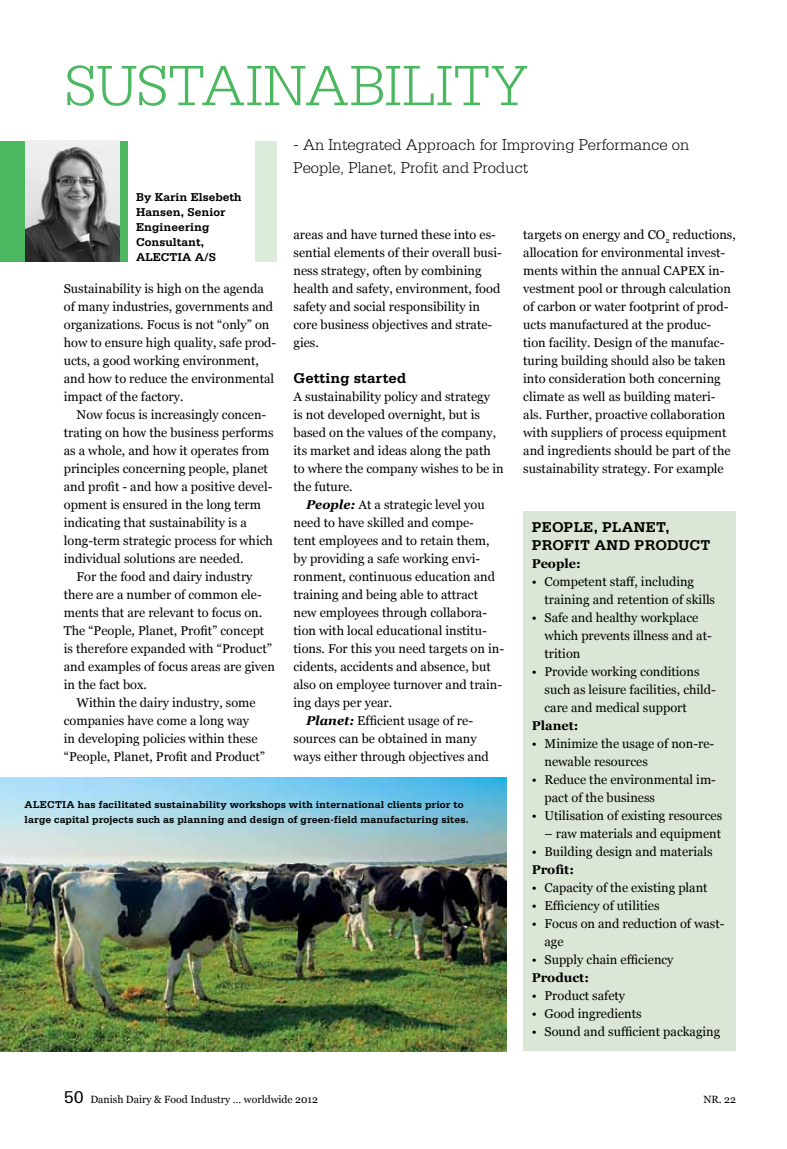
<style>
.page{position:relative;width:787px;height:1149px;background:#fff}
.page>*{position:absolute;margin:0;border:0;box-sizing:border-box;transform-origin:0 0}
.t1{font:300 60px "Serifa";color:#4bb861}
.t2{font:300 16.5px/22.5px "Serifa";color:#000}
.t3{font:700 15px "Serifa";letter-spacing:.005em;color:#000}
.t4{font:12.75px/18px "Georgia";color:#000}
.t5{font:700 12.75px "Georgia";color:#000}
.t6{font:700 12px/15px "Serifa";color:#000}
.t7{font:700 10.5px/15px "Serifa";letter-spacing:.01em;color:#000}
.t8{font:10.5px "Georgia";color:#000}
.s1{font-weight:700;font-style:italic}
.s2{font-family:"Serifa";font-size:18px}
</style>
<div class="page">
<img style="left:0;top:777px;width:506px;height:273px">
<div style="left:0;top:141px;width:128px;height:120px;background:#4bb861"></div>
<img style="left:26px;top:141px;width:93px;height:120px">
<div style="left:255px;top:141px;width:21px;height:120px;background:#dbedda"></div>
<div style="left:523px;top:511px;width:213px;height:539px;background:#dae7d6"></div>
<h1 class="t1" style="left:64px;top:52px;width:70px">Sustaina</h1>
<h1 class="t1" style="left:350px;top:52px;width:65px">bility</h1>
<p class="t2" style="left:293px;top:133px;width:397px">- An Integrated Approach for Improving Performance on<br>People, Planet, Profit and Product</p>
<p class="t6" style="left:136px;top:189px;width:107px">By Karin Elsebeth<br>Hansen, Senior<br>Engineering<br>Consultant,<br>ALECTIA A/S</p>
<p class="t4" style="left:64px;top:279px;width:214px">Sustainability is high on the agenda of many industries, governments and organizations. Focus is not “only” on how to ensure high quality, safe prod&shy;ucts, a good working environment, and how to reduce the environmental impact of the factory.</p>
<p class="t4" style="left:77px;top:405px;width:191px">Now focus is increasingly concen-</p>
<p class="t4" style="left:64px;top:423px;width:211px">trating on how the business performs</p>
<p class="t4" style="left:64px;top:441px;width:207px">as a whole, and how it operates from</p>
<p class="t4" style="left:64px;top:459px;width:206px">principles concerning people, planet</p>
<p class="t4" style="left:64px;top:477px;width:210px">and profit - and how a positive devel-</p>
<p class="t4" style="left:64px;top:495px;width:199px">opment is ensured in the long term</p>
<p class="t4" style="left:64px;top:513px;width:185px">indicating that sustainability is a</p>
<p class="t4" style="left:64px;top:531px;width:211px">long-term strategic process for which</p>
<p class="t4" style="left:64px;top:549px;width:181px">individual solutions are needed.</p>
<p class="t4" style="left:77px;top:567px;width:177px">For the food and dairy industry</p>
<p class="t4" style="left:64px;top:585px;width:199px">there are a number of common ele-</p>
<p class="t4" style="left:64px;top:603px;width:200px">ments that are relevant to focus on.</p>
<p class="t4" style="left:64px;top:621px;width:202px">The “People, Planet, Profit” concept</p>
<p class="t4" style="left:64px;top:639px;width:210px">is therefore expanded with “Product”</p>
<p class="t4" style="left:64px;top:657px;width:213px">and examples of focus areas are given</p>
<p class="t4" style="left:64px;top:675px;width:85px">in the fact box.</p>
<p class="t4" style="left:77px;top:693px;width:181px">Within the dairy industry, some</p>
<p class="t4" style="left:64px;top:711px;width:187px">companies have come a long way</p>
<p class="t4" style="left:64px;top:729px;width:195px">in developing policies within these</p>
<p class="t4" style="left:64px;top:747px;width:203px">“People, Planet, Profit and Product”</p>
<p class="t4" style="left:293px;top:225px;width:210px">areas and have turned these into es&shy;sential elements of their overall busi&shy;ness strategy, often by combining health and safety, environment, food safety and social responsibility in core business objectives and strate&shy;gies.</p>
<p class="t3" style="left:293px;top:369px;width:114px">Getting started</p>
<p class="t4" style="left:293px;top:387px;width:212px">A sustainability policy and strategy<br>is not developed overnight, but is based on the values of the company, its market and ideas along the path to where the company wishes to be in the future.</p>
<p class="t4" style="left:306px;top:495px;width:180px"><span class="s1">People:</span> At a strategic level you</p>
<p class="t4" style="left:293px;top:513px;width:182px">need to have skilled and compe-</p>
<p class="t4" style="left:293px;top:531px;width:197px">tent employees and to retain them,</p>
<p class="t4" style="left:293px;top:549px;width:188px">by providing a safe working envi-</p>
<p class="t4" style="left:293px;top:567px;width:203px">ronment, continuous education and</p>
<p class="t4" style="left:293px;top:585px;width:186px">training and being able to attract</p>
<p class="t4" style="left:293px;top:603px;width:195px">new employees through collabora-</p>
<p class="t4" style="left:293px;top:621px;width:195px">tion with local educational institu-</p>
<p class="t4" style="left:293px;top:639px;width:212px">tions. For this you need targets on in-</p>
<p class="t4" style="left:293px;top:657px;width:199px">cidents, accidents and absence, but</p>
<p class="t4" style="left:293px;top:675px;width:210px">also on employee turnover and train-</p>
<p class="t4" style="left:293px;top:693px;width:100px">ing days per year.</p>
<p class="t4" style="left:306px;top:711px;width:168px"><span class="s1">Planet:</span> Efficient usage of re-</p>
<p class="t4" style="left:293px;top:729px;width:185px">sources can be obtained in many</p>
<p class="t4" style="left:293px;top:747px;width:197px">ways either through objectives and</p>
<p class="t7" style="left:25px;top:796px;width:445px">ALECTIA has facilitated sustainability workshops with international clients prior to large capital projects such as planning and design of green-field manufacturing sites.</p>
<p class="t4" style="left:523px;top:225px;width:214px">targets on energy and CO<sub>2</sub> reductions, allocation for environmental invest&shy;ments within the annual CAPEX in&shy;vestment pool or through calculation of carbon or water footprint of prod&shy;ucts manufactured at the produc&shy;tion facility. Design of the manufac&shy;turing building should also be taken into consideration both concerning climate as well as building materi&shy;als. Further, proactive collaboration with suppliers of process equipment and ingredients should be part of the sustainability strategy. For example</p>
<p class="t3" style="left:531px;top:518px;width:22px">People</p>
<p class="t3" style="left:593px;top:518px;width:31px">, Planet</p>
<p class="t3" style="left:665px;top:518px;width:6px">,</p>
<p class="t3" style="left:531px;top:536px;width:21px">Profit</p>
<p class="t3" style="left:594px;top:536px;width:13px">and</p>
<p class="t3" style="left:634px;top:536px;width:22px">Product</p>
<p class="t5" style="left:531px;top:556px;width:51px">People:</p>
<p class="t4" style="left:544px;top:572px;width:172px;text-indent:-13px">• Competent staff, including training and retention of skills</p>
<p class="t4" style="left:544px;top:608px;width:169px;text-indent:-13px">• Safe and healthy workplace which prevents illness and at&shy;trition</p>
<p class="t4" style="left:544px;top:662px;width:173px;text-indent:-13px">• Provide working conditions such as leisure facilities, child&shy;care and medical support</p>
<p class="t5" style="left:531px;top:718px;width:48px">Planet:</p>
<p class="t4" style="left:544px;top:734px;width:171px;text-indent:-13px">• Minimize the usage of non-re&shy;newable resources</p>
<p class="t4" style="left:544px;top:770px;width:173px;text-indent:-13px">• Reduce the environmental im&shy;pact of the business</p>
<p class="t4" style="left:531px;top:806px;width:192px">• Utilisation of existing resources</p>
<p class="t4" style="left:544px;top:824px;width:178px">– raw materials and equipment</p>
<p class="t4" style="left:531px;top:842px;width:182px">• Building design and materials</p>
<p class="t5" style="left:531px;top:862px;width:44px">Profit:</p>
<p class="t4" style="left:531px;top:878px;width:177px">• Capacity of the existing plant</p>
<p class="t4" style="left:531px;top:896px;width:129px">• Efficiency of utilities</p>
<p class="t4" style="left:544px;top:914px;width:182px;text-indent:-13px">• Focus on and reduction of wast&shy;age</p>
<p class="t4" style="left:531px;top:950px;width:143px">• Supply chain efficiency</p>
<p class="t5" style="left:531px;top:970px;width:59px">Product:</p>
<p class="t4" style="left:531px;top:986px;width:95px">• Product safety</p>
<p class="t4" style="left:531px;top:1004px;width:111px">• Good ingredients</p>
<p class="t4" style="left:531px;top:1022px;width:190px">• Sound and sufficient packaging</p>
<p class="t8" style="left:64px;top:1093px;width:255px"><span class="s2">50</span> Danish Dairy &amp; Food Industry … worldwide 2012</p>
<p class="t8" style="left:703px;top:1093px;width:34px">NR. 22</p>
</div>
